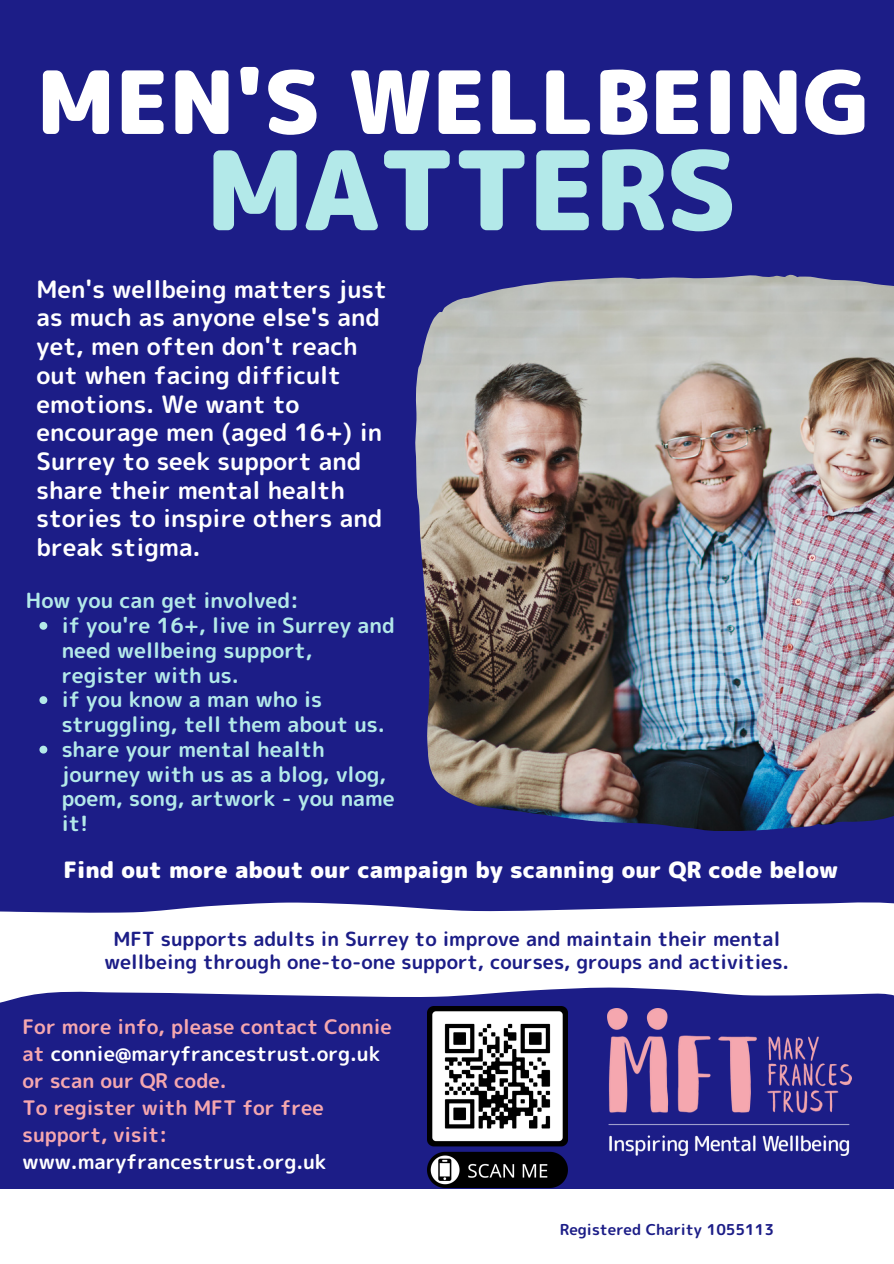
<style>
.page{position:relative;width:894px;height:1264px;background:#fff}
.page>*{position:absolute;margin:0;border:0;box-sizing:border-box;transform-origin:0 0}
.t1{font:109.35px "rounded mplus 1 p black";letter-spacing:-.015em;color:#b3e9e9}
.t2{font:87px "rounded mplus 1 p black";color:#fff}
.t3{font:24px/28.7px "rounded mplus 1 p bold";color:#fff}
.t4{font:22.5px "rounded mplus 1 p black";color:#fff}
.t5{font:21px/24.8px "rounded mplus 1 p bold";color:#b3e9e9}
.t6{font:19.95px/27px "rounded mplus 1 p bold";color:#f5a7af}
.t7{font:19.5px/22.5px "rounded mplus 1 p bold";color:#1c1d87;text-align:center}
.t8{font:15px "rounded mplus 1 p bold";color:#1c1d87}
.s1{color:#fff}
</style>
<div class="page">
<div style="left:0;top:0;width:893px;height:1263px;background:#1c1d87"></div>
<svg style="left:0;top:902px;width:893px;height:286px"></svg>
<div style="left:0;top:1189px;width:893px;height:74px;background:#fff"></div>
<img style="left:415px;top:275px;width:478px;height:555px">
<img style="left:607px;top:1008px;width:244px;height:147px">
<img style="left:427px;top:1006px;width:140px;height:181px">
<svg style="left:39px;top:622px;width:8px;height:7px"></svg>
<svg style="left:39px;top:696px;width:8px;height:8px"></svg>
<svg style="left:39px;top:745px;width:8px;height:8px"></svg>
<p class="t2" style="left:36px;top:40px;width:834px">MEN'S WELLBEING</p>
<p class="t1" style="left:205px;top:113px;width:533px">MATTERS</p>
<p class="t3" style="left:36px;top:274px;width:352px">Men's wellbeing matters just as much as anyone else's and yet, men often don't reach out when facing difficult emotions. We want to encourage men (aged 16+) in<br>Surrey to seek support and share their mental health stories to inspire others and break stigma.</p>
<p class="t5" style="left:26px;top:588px;width:274px">How you can get involved:</p>
<p class="t5" style="left:62px;top:613px;width:334px">if you're 16+, live in Surrey and need wellbeing support, register with us.</p>
<p class="t5" style="left:62px;top:687px;width:324px">if you know a man who is struggling, tell them about us.</p>
<p class="t5" style="left:62px;top:736px;width:334px">share your mental health journey with us as a blog, vlog, poem, song, artwork - you name it!</p>
<p class="t4" style="left:64px;top:853px;width:775px">Find out more about our campaign by scanning our QR code below</p>
<p class="t7" style="left:104px;top:927px;width:686px">MFT supports adults in Surrey to improve and maintain their mental wellbeing through one-to-one support, courses, groups and activities.</p>
<p class="t6" style="left:23px;top:1013px;width:371px">For more info, please contact Connie at <span class="s1">connie@maryfrancestrust.org.uk </span>or scan our QR code.</p>
<p class="t6" style="left:23px;top:1094px;width:305px">To register with MFT for free support, visit: <span class="s1">www.maryfrancestrust.org.uk</span></p>
<p class="t8" style="left:559px;top:1218px;width:215px">Registered Charity 1055113</p>
</div>
